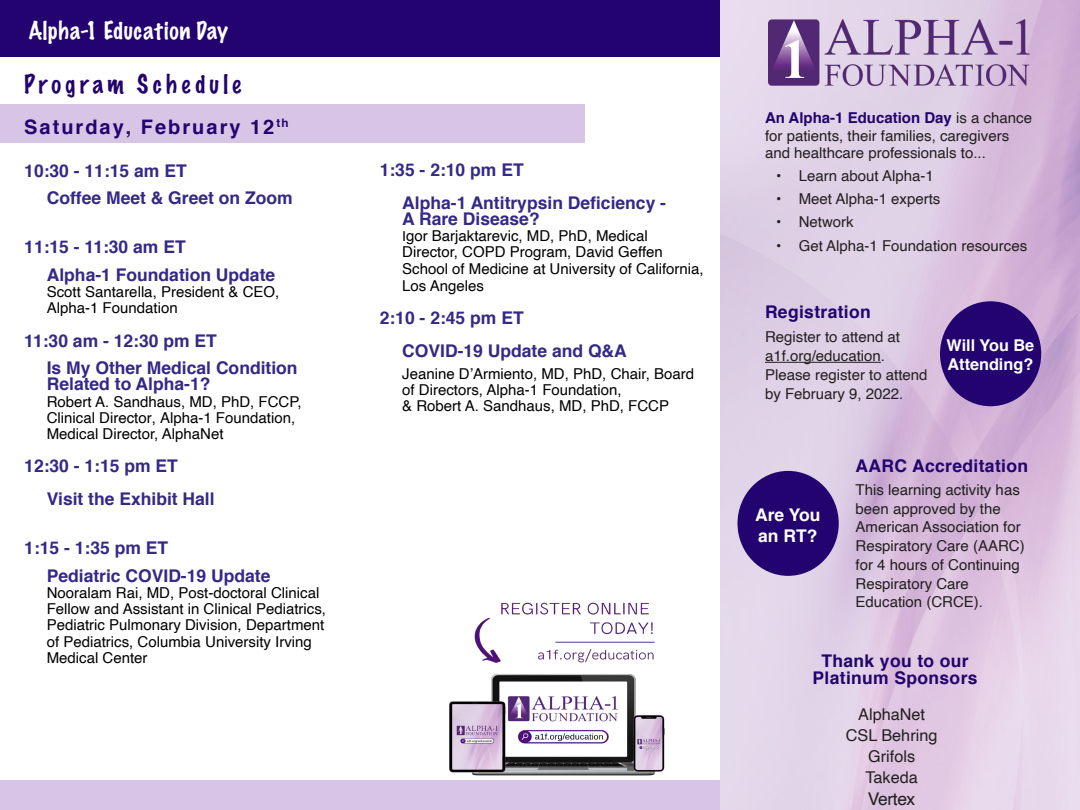
<style>
.page{position:relative;width:1080px;height:810px;background:#fff}
.page>*{position:absolute;margin:0;border:0;box-sizing:border-box;transform-origin:0 0}
.t1{font:100 23.38px "Marker Felt";letter-spacing:.18em;color:#22036f}
.t2{font:100 22.5px "Marker Felt";letter-spacing:.03em;color:#fff}
.Paragraph_Style_1{font:700 20px "Helvetica";letter-spacing:.1em;color:#22036f}
.Paragraph_Style_1-2{font:700 17.5px/32.5px "Helvetica";color:#332986}
.t3{font:700 17.5px/17.5px "Helvetica";letter-spacing:.02em;color:#22036f;text-align:center}
.t4{font:700 17.5px "Helvetica";color:#fff}
.t5{font:17.5px "Helvetica";letter-spacing:-.025em;color:#231f20}
.t6{font:16.25px "Helvetica";color:#231f20}
.t7{font:700 16.25px/19.5px "Helvetica";color:#fff}
.Paragraph_Style_1-3{font:15px/16.2px "Helvetica";color:#000}
.t8{font:15px/18.8px "Helvetica";color:#231f20}
.s1{font-size:13.75px}
.s2{font-weight:700;color:#22036f}
</style>
<div class="page">
<div style="left:0;top:104px;width:585px;height:39px;background:#d8c5e6"></div>
<img style="left:720px;top:0;width:360px;height:810px">
<hr style="left:765px;top:362px;width:116px;height:1px;background:#231f20">
<div style="left:940px;top:301px;width:101px;height:105px;background:#22036f;border-radius:50%"></div>
<div style="left:738px;top:471px;width:101px;height:105px;background:#22036f;border-radius:50%"></div>
<div style="left:0;top:0;width:720px;height:57px;background:#22036f"></div>
<div style="left:360px;top:781px;width:360px;height:29px;background:#d8c5e6"></div>
<div style="left:0;top:781px;width:360px;height:29px;background:#d8c5e6"></div>
<img style="left:449px;top:602px;width:216px;height:174px">
<img style="left:769px;top:12px;width:263px;height:83px">
<p class="t2" style="left:28px;top:12px;width:201px">Alpha-1 Education Day</p>
<p class="t1" style="left:24px;top:66px;width:218px">Program Schedule</p>
<p class="Paragraph_Style_1" style="left:24px;top:111px;width:266px">Saturday, February 12<sup>th</sup></p>
<p class="Paragraph_Style_1-2" style="left:24px;top:154px;width:164px">10:30 - 11:15 am ET</p>
<p class="Paragraph_Style_1-2" style="left:47px;top:182px;width:247px">Coffee Meet &amp; Greet on Zoom</p>
<p class="Paragraph_Style_1-2" style="left:24px;top:231px;width:163px">11:15 - 11:30 am ET</p>
<p class="Paragraph_Style_1-2" style="left:47px;top:259px;width:230px">Alpha-1 Foundation Update</p>
<p class="Paragraph_Style_1-3" style="left:47px;top:284px;width:234px">Scott Santarella, President &amp; CEO,<br>Alpha-1 Foundation</p>
<p class="Paragraph_Style_1-2" style="left:24px;top:324px;width:194px">11:30 am - 12:30 pm ET</p>
<p class="Paragraph_Style_1-2" style="left:47px;top:360px;width:252px;line-height:16.2px">Is My Other Medical Condition<br>Related to Alpha-1?</p>
<p class="Paragraph_Style_1-3" style="left:47px;top:394px;width:256px">Robert A. Sandhaus, MD, PhD, FCCP,<br>Clinical Director, Alpha-1 Foundation,<br>Medical Director, AlphaNet</p>
<p class="Paragraph_Style_1-2" style="left:47px;top:450px;width:169px;text-indent:-22px">12:30 - 1:15 pm ET<br>Visit the Exhibit Hall</p>
<p class="Paragraph_Style_1-2" style="left:24px;top:532px;width:145px">1:15 - 1:35 pm ET</p>
<p class="Paragraph_Style_1-2" style="left:47px;top:559px;width:225px">Pediatric COVID-19 Update</p>
<p class="Paragraph_Style_1-3" style="left:47px;top:585px;width:281px">Nooralam Rai, MD, Post-doctoral Clinical Fellow and Assistant in Clinical Pediatrics, Pediatric Pulmonary Division, Department of Pediatrics, Columbia University Irving Medical Center</p>
<p class="Paragraph_Style_1-2" style="left:402px;top:154px;width:265px;text-indent:-22px">1:35 - 2:10 pm ET<br>Alpha-1 Antitrypsin Deficiency -</p>
<p class="Paragraph_Style_1-2" style="left:402px;top:203px;width:139px">A Rare Disease?</p>
<p class="Paragraph_Style_1-3" style="left:402px;top:228px;width:303px;line-height:16.6px"><span class="s1">I</span>gor Barjaktarevic, MD, PhD, Medical Director, COPD Program, David Geffen School of Medicine at University of California, Los Angeles</p>
<p class="Paragraph_Style_1-2" style="left:402px;top:302px;width:226px;text-indent:-22px">2:10 - 2:45 pm ET<br>COVID-19 Update and Q&amp;A</p>
<p class="Paragraph_Style_1-3" style="left:402px;top:366px;width:293px">Jeanine D’Armiento, MD, PhD, Chair, Board of Directors, Alpha-1 Foundation,<br>&amp; Robert A. Sandhaus, MD, PhD, FCCP</p>
<p class="t8" style="left:765px;top:110px;width:269px;line-height:17.5px"><span class="s2">An Alpha-1 Education Day</span> is a chance for patients, their families, caregivers and healthcare professionals to...</p>
<p class="t8" style="left:776px;top:167px;width:159px">• Learn about Alpha-1</p>
<p class="t8" style="left:776px;top:190px;width:166px">• Meet Alpha-1 experts</p>
<p class="t8" style="left:776px;top:213px;width:79px">• Network</p>
<p class="t8" style="left:776px;top:236px;width:252px">• Get Alpha-1 Foundation resources</p>
<p class="t3" style="left:765px;top:303px;width:107px">Registration</p>
<p class="t8" style="left:765px;top:328px;width:137px">Register to attend at</p>
<p class="t8" style="left:765px;top:347px;width:122px">a1f.org/education.</p>
<p class="t8" style="left:765px;top:366px;width:164px">Please register to attend by February 9, 2022.</p>
<p class="t7" style="left:947px;top:336px;width:89px">Will You Be<br>Attending?</p>
<p class="t4" style="left:755px;top:501px;width:67px">Are You</p>
<p class="t4" style="left:758px;top:522px;width:61px">an RT?</p>
<p class="t3" style="left:856px;top:458px;width:174px">AARC Accreditation</p>
<p class="t8" style="left:856px;top:481px;width:171px">This learning activity has been approved by the<br>American Association for<br>Respiratory Care (AARC) for 4 hours of Continuing<br>Respiratory Care<br>Education (CRCE).</p>
<p class="t3" style="left:813px;top:652px;width:167px">Thank you to our<br>Platinum Sponsors</p>
<p class="t6" style="left:858px;top:701px;width:68px">AlphaNet</p>
<p class="t6" style="left:846px;top:723px;width:93px">CSL Behring</p>
<p class="t6" style="left:868px;top:744px;width:48px">Grifols</p>
<p class="t6" style="left:865px;top:765px;width:54px">Takeda</p>
<p class="t5" style="left:868px;top:785px;width:49px">Vertex</p>
</div>
